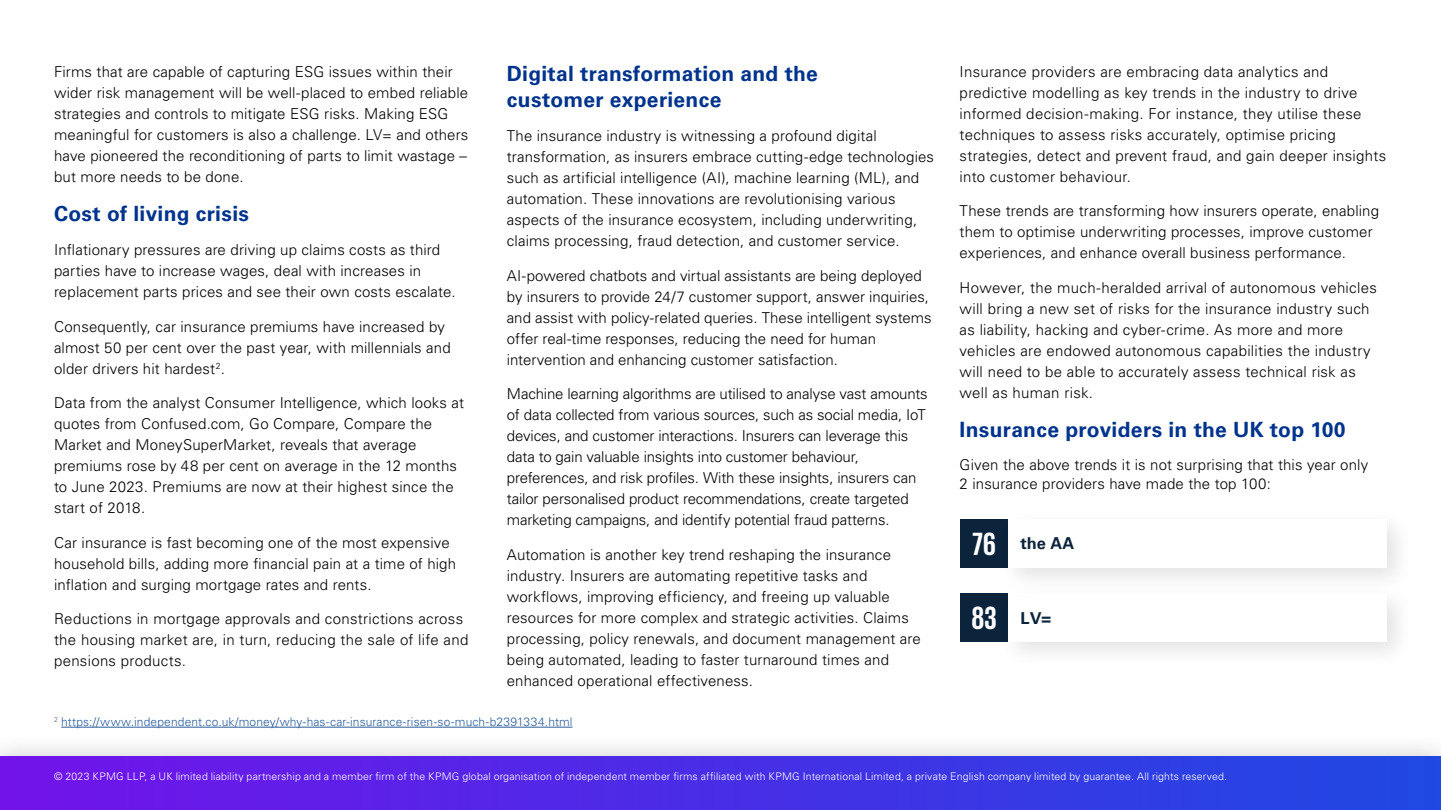
<style>
.page{position:relative;width:1441px;height:810px;background:#fff}
.page>*{position:absolute;margin:0;border:0;box-sizing:border-box;transform-origin:0 0}
.t1{font:700 21px/25.5px "Univers LT Std";letter-spacing:.015em;color:#00338d}
.t2{font:700 16.35px "Univers LT Std";color:#0c233c}
.t3{font:300 15px/21px "Univers LT Std";letter-spacing:.01em;color:#000}
.t4{font:300 15px/21px "Univers LT Std";letter-spacing:-.01em;color:#000}
.t5{font:300 12px "Univers LT Std";letter-spacing:.01em;color:#275b9b}
.t6{font:300 10.5px "Univers LT Std";letter-spacing:.015em;color:#fff}
.s1{font-family:"KPMG";font-size:32.85px;color:#fff}
</style>
<div class="page">
<div style="left:0;top:732px;width:1440px;height:78px;background:#000;opacity:.2"></div>
<div style="left:0;top:756px;width:1440px;height:54px;background:linear-gradient(to right,#7213ea,#1f49e2)"></div>
<div style="left:959px;top:519px;width:49px;height:49px;background:#0c233c"></div>
<div style="left:997px;top:508px;width:416px;height:87px;background:#000;opacity:.11"></div>
<div style="left:1008px;top:519px;width:378px;height:49px;background:#fff"></div>
<div style="left:959px;top:593px;width:49px;height:49px;background:#0c233c"></div>
<div style="left:997px;top:582px;width:416px;height:87px;background:#000;opacity:.11"></div>
<div style="left:1008px;top:593px;width:378px;height:49px;background:#fff"></div>
<hr style="left:61px;top:727px;width:511px;height:1px;background:#275b9b">
<p class="t3" style="left:54px;top:61px;width:416px">Firms that are capable of capturing ESG issues within their wider risk management will be well-placed to embed reliable strategies and controls to mitigate ESG risks. Making ESG meaningful for customers is also a challenge. LV= and others have pioneered the reconditioning of parts to limit wastage – but more needs to be done.</p>
<h1 class="t1" style="left:54px;top:201px;width:196px">Cost of living crisis</h1>
<p class="t3" style="left:54px;top:240px;width:403px">Inflationary pressures are driving up claims costs as third parties have to increase wages, deal with increases in replacement parts prices and see their own costs escalate.</p>
<p class="t3" style="left:54px;top:316px;width:398px">Consequently, car insurance premiums have increased by almost 50 per cent over the past year, with millennials and older drivers hit hardest<sup>2</sup>.</p>
<p class="t3" style="left:54px;top:393px;width:411px">Data from the analyst Consumer Intelligence, which looks at quotes from Confused.com, Go Compare, Compare the Market and MoneySuperMarket, reveals that average premiums rose by 48 per cent on average in the 12 months to June 2023. Premiums are now at their highest since the start of 2018.</p>
<p class="t3" style="left:54px;top:532px;width:403px">Car insurance is fast becoming one of the most expensive household bills, adding more financial pain at a time of high inflation and surging mortgage rates and rents.</p>
<p class="t3" style="left:54px;top:609px;width:416px">Reductions in mortgage approvals and constrictions across the housing market are, in turn, reducing the sale of life and pensions products.</p>
<h1 class="t1" style="left:507px;top:61px;width:312px">Digital transformation and the customer experience</h1>
<p class="t3" style="left:507px;top:125px;width:429px">The insurance industry is witnessing a profound digital transformation, as insurers embrace cutting-edge technologies such as artificial intelligence (AI), machine learning (ML), and automation. These innovations are revolutionising various aspects of the insurance ecosystem, including underwriting, claims processing, fraud detection, and customer service.</p>
<p class="t3" style="left:507px;top:265px;width:426px">AI-powered chatbots and virtual assistants are being deployed by insurers to provide 24/7 customer support, answer inquiries, and assist with policy-related queries. These intelligent systems offer real-time responses, reducing the need for human intervention and enhancing customer satisfaction.</p>
<p class="t4" style="left:507px;top:383px;width:422px">Machine learning algorithms are utilised to analyse vast amounts of data collected from various sources, such as social media, IoT devices, and customer interactions. Insurers can leverage this data to gain valuable insights into customer behaviour, preferences, and risk profiles. With these insights, insurers can tailor personalised product recommendations, create targeted marketing campaigns, and identify potential fraud patterns.</p>
<p class="t3" style="left:507px;top:544px;width:415px">Automation is another key trend reshaping the insurance industry. Insurers are automating repetitive tasks and workflows, improving efficiency, and freeing up valuable resources for more complex and strategic activities. Claims processing, policy renewals, and document management are being automated, leading to faster turnaround times and enhanced operational effectiveness.</p>
<p class="t5" style="left:54px;top:714px;width:520px"><sup>2</sup> https://www.independent.co.uk/money/why-has-car-insurance-risen-so-much-b2391334.html</p>
<p class="t3" style="left:959px;top:61px;width:428px">Insurance providers are embracing data analytics and predictive modelling as key trends in the industry to drive informed decision-making. For instance, they utilise these techniques to assess risks accurately, optimise pricing strategies, detect and prevent fraud, and gain deeper insights into customer behaviour.</p>
<p class="t3" style="left:959px;top:201px;width:421px">These trends are transforming how insurers operate, enabling them to optimise underwriting processes, improve customer experiences, and enhance overall business performance.</p>
<p class="t3" style="left:959px;top:277px;width:418px">However, the much-heralded arrival of autonomous vehicles will bring a new set of risks for the insurance industry such as liability, hacking and cyber-crime. As more and more vehicles are endowed autonomous capabilities the industry will need to be able to accurately assess technical risk as well as human risk.</p>
<h1 class="t1" style="left:959px;top:417px;width:387px">Insurance providers in the UK top 100</h1>
<p class="t3" style="left:959px;top:455px;width:410px;line-height:19.5px">Given the above trends it is not surprising that this year only<br>2 insurance providers have made the top 100:</p>
<p class="t2" style="left:972px;top:534px;width:103px"><span class="s1">76</span> the AA</p>
<p class="t2" style="left:971px;top:608px;width:81px"><span class="s1">83</span> LV=</p>
<p class="t6" style="left:54px;top:770px;width:1174px">© 2023 KPMG LLP, a UK limited liability partnership and a member firm of the KPMG global organisation of independent member firms affiliated with KPMG International Limited, a private English company limited by guarantee. All rights reserved.</p>
</div>
